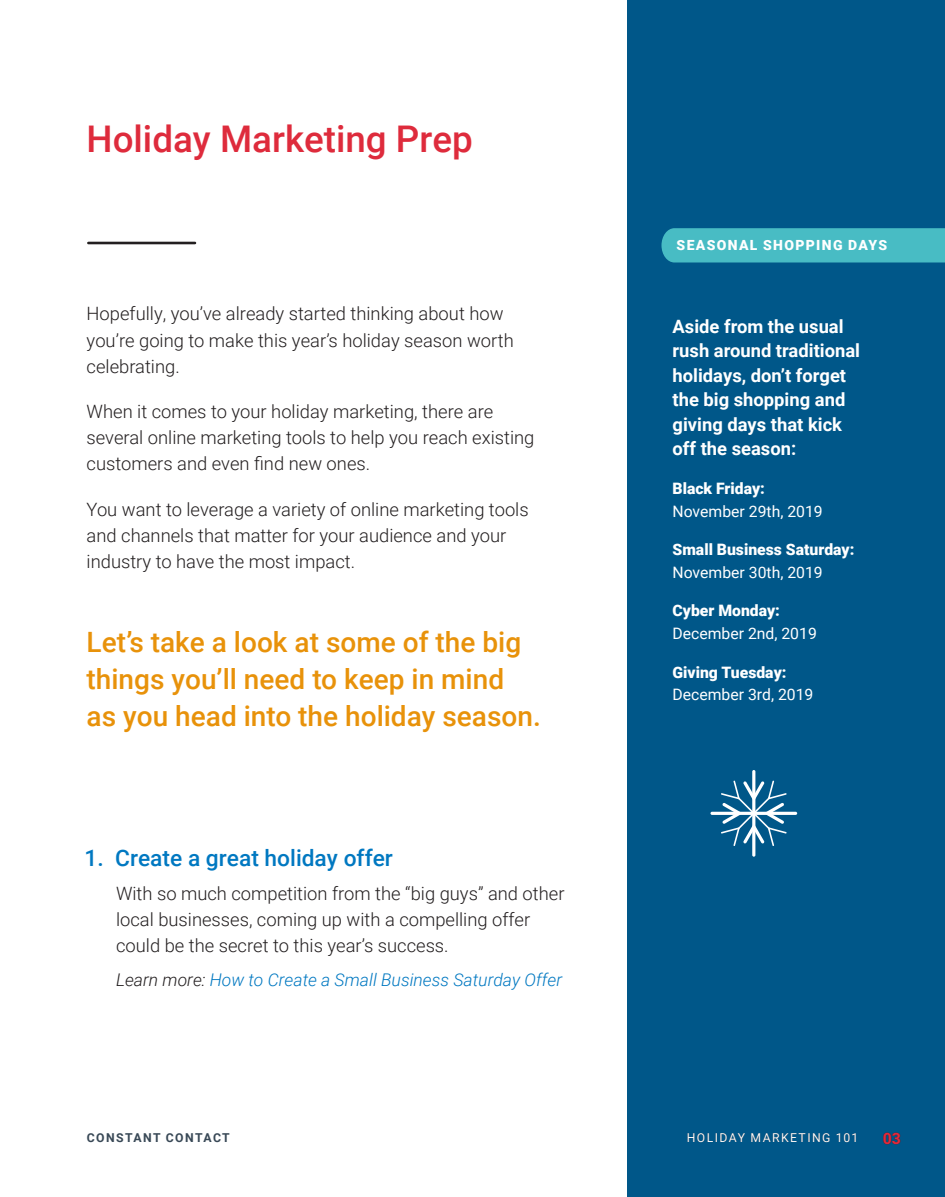
<style>
.page{position:relative;width:945px;height:1197px;background:#fff}
.page>*{position:absolute;margin:0;border:0;box-sizing:border-box;transform-origin:0 0}
.Blue_Header{font:500 36.75px "Roboto";color:#de2b3c}
.Blue_Header-2{font:500 28px/36.8px "Roboto";color:#e8920a}
.new_blue_hd_4{font:500 22.75px "Roboto";color:#0078c1}
.Body_Copy{font:300 18.38px/26.2px "Roboto";color:#231f20}
.Body_copy_2{font:300 18.38px/26.2px "Roboto";color:#231f20}
.tip_header{font:700 18.38px/24.5px "Roboto";color:#fff}
.ital_2{font:italic 300 17.5px "Roboto";color:#0078c1}
.sidebar_smaller{font:15.75px/22.8px "Roboto";color:#fff}
.sidebar_smaller-2{font:900 15.75px/22.8px "Roboto";color:#fff}
.t1{font:900 15.75px "Roboto";color:#de2b3c}
.Medium_Blue_Callout{font:900 14px "Roboto";letter-spacing:.095em;color:#fff}
.t2{font:12.25px "Roboto";letter-spacing:.115em;color:#fff}
.t3{font:700 12.25px "Roboto";letter-spacing:.115em;color:#384856}
.s1{color:#231f20}
.s2{font-weight:900}
.s3{font-weight:400}
</style>
<div class="page">
<div style="left:627px;top:0;width:318px;height:1197px;background:#005789"></div>
<hr style="left:88px;top:242px;width:107px;height:2px;background:#231f20">
<div style="left:662px;top:228px;width:283px;height:35px;background:#48bcc4"></div>
<hr style="left:752px;top:770px;width:3px;height:87px;background:#fff;border-radius:2px">
<hr style="left:710px;top:812px;width:87px;height:3px;background:#fff;border-radius:2px">
<svg style="left:721px;top:781px;width:66px;height:65px"></svg>
<p class="Blue_Header" style="left:87px;top:113px;width:388px">Holiday Marketing Prep</p>
<p class="Body_Copy" style="left:87px;top:300px;width:429px">Hopefully, you’ve already started thinking about how you’re going to make this year’s holiday season worth celebrating.</p>
<p class="Body_Copy" style="left:87px;top:398px;width:449px">When it comes to your holiday marketing, there are several online marketing tools to help you reach existing customers and even find new ones.</p>
<p class="Body_Copy" style="left:87px;top:495px;width:444px">You want to leverage a variety of online marketing tools and channels that matter for your audience and your industry to have the most impact.</p>
<p class="Blue_Header-2" style="left:87px;top:623px;width:456px">Let’s take a look at some of the big things you’ll need to keep in mind<br>as you head into the holiday season.</p>
<p class="new_blue_hd_4" style="left:85px;top:842px;width:310px">1. Create a great holiday offer</p>
<p class="Body_copy_2" style="left:116px;top:879px;width:450px">With so much competition from the “big guys” and other local businesses, coming up with a compelling offer could be the secret to this year’s success.</p>
<p class="ital_2" style="left:116px;top:968px;width:448px"><span class="s1">Learn more:</span> How to Create a Small Business Saturday Offer</p>
<p class="t3" style="left:87px;top:1129px;width:145px">CONSTANT CONTACT</p>
<p class="Medium_Blue_Callout" style="left:677px;top:235px;width:212px">SEASONAL SHOPPING DAYS</p>
<p class="tip_header" style="left:673px;top:314px;width:189px">Aside from the usual rush around traditional holidays, don’t forget the big shopping and giving days that kick off the season:</p>
<p class="sidebar_smaller" style="left:673px;top:476px;width:152px"><span class="s2">Black Friday:<br></span>November 29th, 2019</p>
<p class="sidebar_smaller-2" style="left:673px;top:538px;width:183px">Small Business Saturday:<br><span class="s3">November 30th, 2019</span></p>
<p class="sidebar_smaller" style="left:673px;top:599px;width:146px"><span class="s2">Cyber Monday:<br></span>December 2nd, 2019</p>
<p class="sidebar_smaller" style="left:673px;top:660px;width:142px"><span class="s2">Giving Tuesday:<br></span>December 3rd, 2019</p>
<p class="t2" style="left:687px;top:1129px;width:173px">HOLIDAY MARKETING 101</p>
<p class="t1" style="left:883px;top:1127px;width:20px">03</p>
</div>
